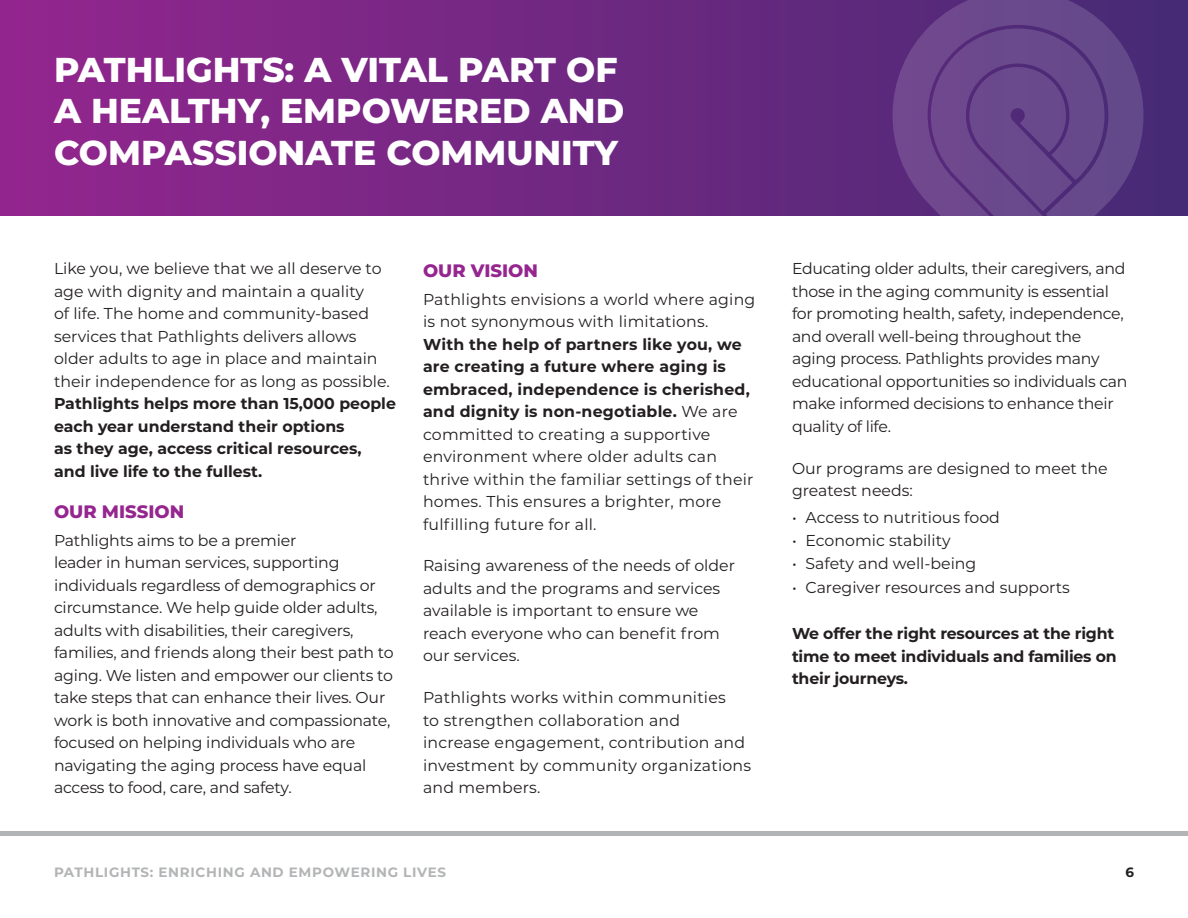
<style>
.page{position:relative;width:1188px;height:918px;background:#fff}
.page>*{position:absolute;margin:0;border:0;box-sizing:border-box;transform-origin:0 0}
.Head{font:800 34.5px/41.4px "Montserrat";color:#fff}
.Subhead{font:800 18px "Montserrat";color:#95268f}
.Body{font:15.75px/22.5px "Montserrat";letter-spacing:-.01em;color:#231f20}
.Body-2{font:15.75px/22.5px "Montserrat";letter-spacing:.015em;color:#231f20}
.Body-3{font:700 15.75px/22.5px "Montserrat";letter-spacing:-.015em;color:#231f20}
.t1{font:700 13.5px "Montserrat";letter-spacing:.05em;color:#b2b4b6}
.t2{font:700 13.5px "Montserrat";color:#231f20}
.s1{font-weight:700}
</style>
<div class="page">
<svg style="left:0;top:0;width:1188px;height:216px;background:#752783"></svg>
<svg style="left:891px;top:0;width:254px;height:216px;background:#644187"></svg>
<hr style="left:0;top:832px;width:1188px;height:4px;background:#b2b4b6">
<p class="Head" style="left:54px;top:47px;width:572px">PATHLIGHTS: A VITAL PART OF<br>A HEALTHY, EMPOWERED AND<br>COMPASSIONATE COMMUNITY</p>
<p class="Body" style="left:54px;top:257px;width:344px">Like you, we believe that we all deserve to age with dignity and maintain a quality<br>of life. The home and community-based services that Pathlights delivers allows older adults to age in place and maintain their independence for as long as possible.<br><span class="s1">Pathlights helps more than 15,000 people each year understand their options<br>as they age, access critical resources, and live life to the fullest.</span></p>
<p class="Subhead" style="left:54px;top:498px;width:132px">OUR MISSION</p>
<p class="Body" style="left:54px;top:528px;width:341px">Pathlights aims to be a premier<br>leader in human services, supporting individuals regardless of demographics or circumstance. We help guide older adults, adults with disabilities, their caregivers, families, and friends along their best path to aging. We listen and empower our clients to take steps that can enhance their lives. Our work is both innovative and compassionate, focused on helping individuals who are navigating the aging process have equal access to food, care, and safety.</p>
<p class="Subhead" style="left:423px;top:257px;width:117px">OUR VISION</p>
<p class="Body-2" style="left:423px;top:287px;width:334px">Pathlights envisions a world where aging is not synonymous with limitations.<br><span class="s1">With the help of partners like you, we are creating a future where aging is embraced, independence is cherished, and dignity is non-negotiable.</span> We are committed to creating a supportive environment where older adults can thrive within the familiar settings of their homes. This ensures a brighter, more fulfilling future for all.</p>
<p class="Body" style="left:423px;top:554px;width:314px">Raising awareness of the needs of older adults and the programs and services available is important to ensure we reach everyone who can benefit from our services.</p>
<p class="Body-2" style="left:423px;top:686px;width:330px">Pathlights works within communities<br>to strengthen collaboration and increase engagement, contribution and investment by community organizations and members.</p>
<p class="Body" style="left:792px;top:257px;width:337px">Educating older adults, their caregivers, and those in the aging community is essential for promoting health, safety, independence, and overall well-being throughout the aging process. Pathlights provides many educational opportunities so individuals can make informed decisions to enhance their quality of life.</p>
<p class="Body" style="left:792px;top:456px;width:317px">Our programs are designed to meet the greatest needs:</p>
<p class="Body" style="left:792px;top:505px;width:209px">• Access to nutritious food</p>
<p class="Body" style="left:792px;top:529px;width:160px">• Economic stability</p>
<p class="Body" style="left:792px;top:552px;width:186px">• Safety and well-being</p>
<p class="Body" style="left:792px;top:575px;width:279px">• Caregiver resources and supports</p>
<p class="Body-3" style="left:792px;top:622px;width:326px">We offer the right resources at the right time to meet individuals and families on their journeys.</p>
<p class="t1" style="left:54px;top:863px;width:394px">PATHLIGHTS: ENRICHING AND EMPOWERING LIVES</p>
<p class="t2" style="left:1125px;top:863px;width:10px">6</p>
</div>
